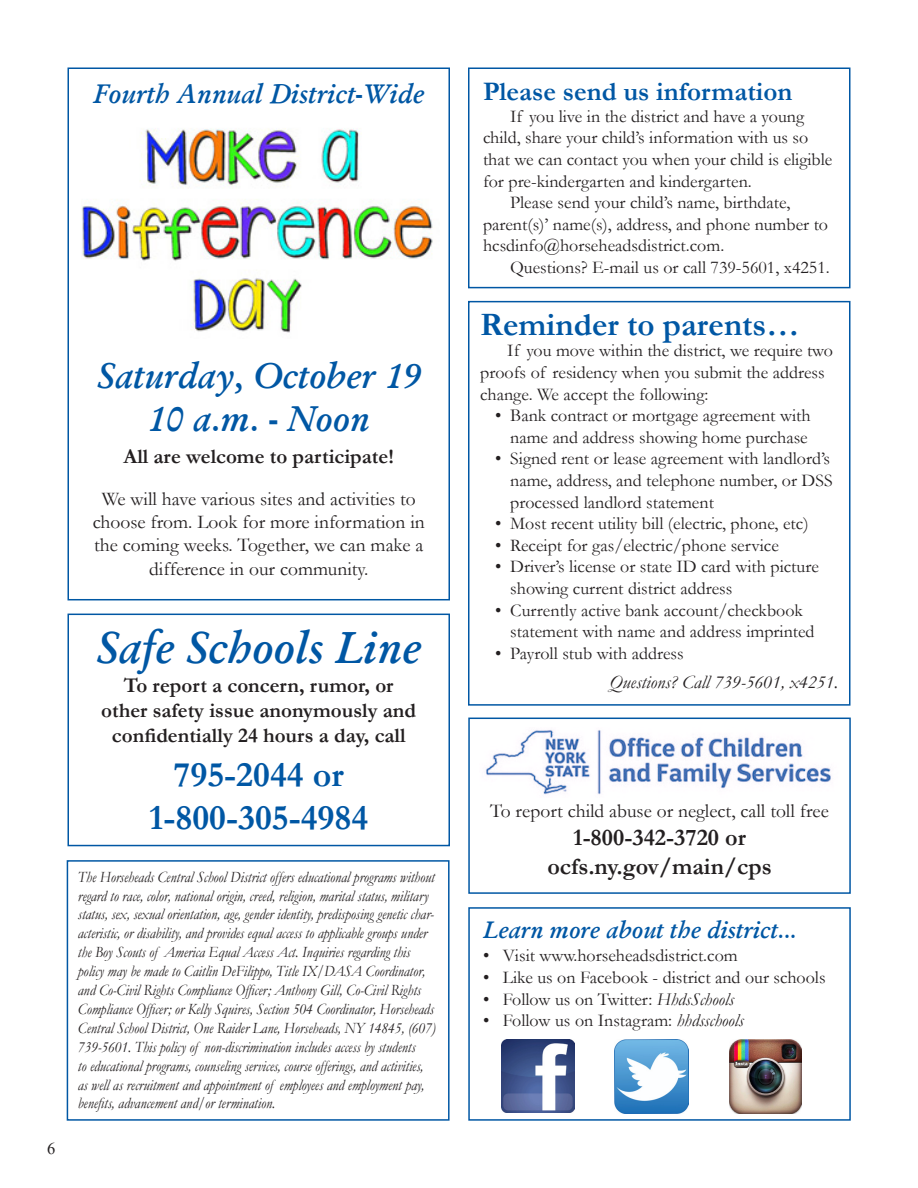
<style>
.page{position:relative;width:918px;height:1188px;background:#fff}
.page>*{position:absolute;margin:0;border:0;box-sizing:border-box;transform-origin:0 0}
.Subhead_1{font:italic 600 45px "Garamond";color:#0057a4}
.Subhead_1-2{font:italic 600 36px "Garamond";color:#0057a4}
.Body_text{font:700 36px "Garamond";color:#0057a4}
.Subhead_1-3{font:700 33px "Garamond";color:#0057a4}
.Subhead_1-4{font:italic 600 27px "Garamond";color:#0057a4}
.Subhead_1-5{font:700 27px "Garamond";color:#0057a4}
.t1{font:700 24px "Garamond";color:#231f20}
.Headline{font:italic 600 24px "Garamond";color:#0057a4}
.Body_text-2{font:700 21px "Garamond";color:#231f20}
.Body_text-3{font:19.5px/23.4px "Garamond";color:#231f20;text-align:center}
.Body_text-4{font:italic 18.75px "Garamond";color:#231f20}
.Body_text-5{font:18px/21.6px "Garamond";color:#231f20}
.Headline-2{font:18px "Garamond";color:#231f20}
.t2{font:16.5px "Times New Roman";color:#231f20}
.t3{font:italic 15.75px/18.9px "Garamond";color:#231f20;scale:.9 1}
.s1{font-style:italic}
</style>
<div class="page">
<div style="left:468px;top:301px;width:382px;height:405px;border:2px solid #0057a4"></div>
<div style="left:468px;top:68px;width:382px;height:220px;border:2px solid #0057a4"></div>
<div style="left:468px;top:718px;width:383px;height:176px;border:2px solid #0057a4"></div>
<div style="left:468px;top:907px;width:383px;height:214px;border:2px solid #0057a4"></div>
<img style="left:485px;top:730px;width:346px;height:65px">
<img style="left:502px;top:1040px;width:72px;height:72px">
<img style="left:729px;top:1039px;width:73px;height:74px">
<img style="left:615px;top:1039px;width:73px;height:74px">
<div style="left:68px;top:614px;width:382px;height:232px;border:2px solid #0057a4"></div>
<div style="left:67px;top:860px;width:383px;height:261px;border:2px solid #0057a4"></div>
<div style="left:68px;top:68px;width:382px;height:532px;border:2px solid #0057a4"></div>
<img style="left:81px;top:128px;width:352px;height:205px">
<p class="Subhead_1-4" style="left:93px;top:77px;width:332px">Fourth Annual District-Wide</p>
<p class="t2" style="left:47px;top:1137px;width:10px">6</p>
<p class="Subhead_1-2" style="left:97px;top:353px;width:325px">Saturday, October 19</p>
<p class="Subhead_1-2" style="left:148px;top:396px;width:224px">10 a.m. - Noon</p>
<p class="Body_text-2" style="left:124px;top:442px;width:272px">All are welcome to participate!</p>
<p class="Body_text-3" style="left:93px;top:486px;width:334px">We will have various sites and activities to choose from. Look for more information in the coming weeks. Together, we can make a difference in our community.</p>
<p class="Subhead_1" style="left:96px;top:619px;width:327px">Safe Schools Line</p>
<p class="Body_text-2" style="left:124px;top:671px;width:271px">To report a concern, rumor, or</p>
<p class="Body_text-2" style="left:101px;top:696px;width:316px">other safety issue anonymously and</p>
<p class="Body_text-2" style="left:112px;top:721px;width:295px">confidentially 24 hours a day, call</p>
<p class="Body_text" style="left:174px;top:750px;width:172px">795-2044 or</p>
<p class="Body_text" style="left:149px;top:793px;width:221px">1-800-305-4984</p>
<p class="t3" style="left:78px;top:867px;width:399px">The Horseheads Central School District offers educational programs without regard to race, color, national origin, creed, religion, marital status, military status, sex, sexual orientation, age, gender identity, predisposing genetic char&shy;acteristic, or disability, and provides equal access to applicable groups under the Boy Scouts of America Equal Access Act. Inquiries regarding this policy may be made to Caitlin DeFilippo, Title IX/DASA Coordinator, and Co-Civil Rights Compliance Officer; Anthony Gill, Co-Civil Rights Compliance Officer; or Kelly Squires, Section 504 Coordinator, Horseheads Central School District, One Raider Lane, Horseheads, NY 14845, (607)<br>739-5601. This policy of non-discrimination includes access by students<br>to educational programs, counseling services, course offerings, and activities, as well as recruitment and appointment of employees and employment pay, benefits, advancement and/or termination.</p>
<p class="Subhead_1-5" style="left:483px;top:73px;width:311px">Please send us information</p>
<p class="Body_text-5" style="left:483px;top:105px;width:351px;text-indent:27px">If you live in the district and have a young child, share your child’s information with us so that we can contact you when your child is eligible for pre-kindergarten and kindergarten.</p>
<p class="Body_text-5" style="left:483px;top:191px;width:347px;text-indent:27px">Please send your child’s name, birthdate, parent(s)’ name(s), address, and phone number to hcsdinfo@horseheadsdistrict.com.</p>
<p class="Body_text-5" style="left:510px;top:256px;width:321px">Questions? E-mail us or call 739-5601, x4251.</p>
<p class="Subhead_1-3" style="left:480px;top:302px;width:321px">Reminder to parents…</p>
<p class="Body_text-5" style="left:480px;top:339px;width:354px;text-indent:27px">If you move within the district, we require two proofs of residency when you submit the address change. We accept the following:</p>
<p class="Body_text-5" style="left:495px;top:404px;width:317px;text-align:right">• Bank contract or mortgage agreement with name and address showing home purchase</p>
<p class="Body_text-5" style="left:510px;top:447px;width:324px;text-indent:-15px">• Signed rent or lease agreement with landlord’s name, address, and telephone number, or DSS processed landlord statement</p>
<p class="Body_text-5" style="left:495px;top:512px;width:315px">• Most recent utility bill (electric, phone, etc)</p>
<p class="Body_text-5" style="left:495px;top:534px;width:285px">• Receipt for gas/electric/phone service</p>
<p class="Body_text-5" style="left:510px;top:555px;width:310px;text-indent:-15px">• Driver’s license or state ID card with picture showing current district address</p>
<p class="Body_text-5" style="left:495px;top:599px;width:309px">• Currently active bank account/checkbook</p>
<p class="Body_text-5" style="left:510px;top:620px;width:306px">statement with name and address imprinted</p>
<p class="Body_text-5" style="left:495px;top:642px;width:190px">• Payroll stub with address</p>
<p class="Body_text-4" style="left:610px;top:670px;width:230px">Questions? Call 739-5601, x4251.</p>
<p class="Body_text-3" style="left:490px;top:798px;width:340px">To report child abuse or neglect, call toll free</p>
<p class="t1" style="left:573px;top:821px;width:174px">1-800-342-3720 or</p>
<p class="t1" style="left:547px;top:850px;width:226px">ocfs.ny.gov/main/cps</p>
<p class="Headline" style="left:483px;top:915px;width:315px">Learn more about the district...</p>
<p class="Headline-2" style="left:483px;top:944px;width:256px">• Visit www.horseheadsdistrict.com</p>
<p class="Headline-2" style="left:483px;top:965px;width:344px">• Like us on Facebook - district and our schools</p>
<p class="Headline-2" style="left:483px;top:987px;width:252px">• Follow us on Twitter: <span class="s1">HhdsSchools</span></p>
<p class="Headline-2" style="left:483px;top:1008px;width:262px">• Follow us on Instagram: <span class="s1">hhdsschools</span></p>
</div>
